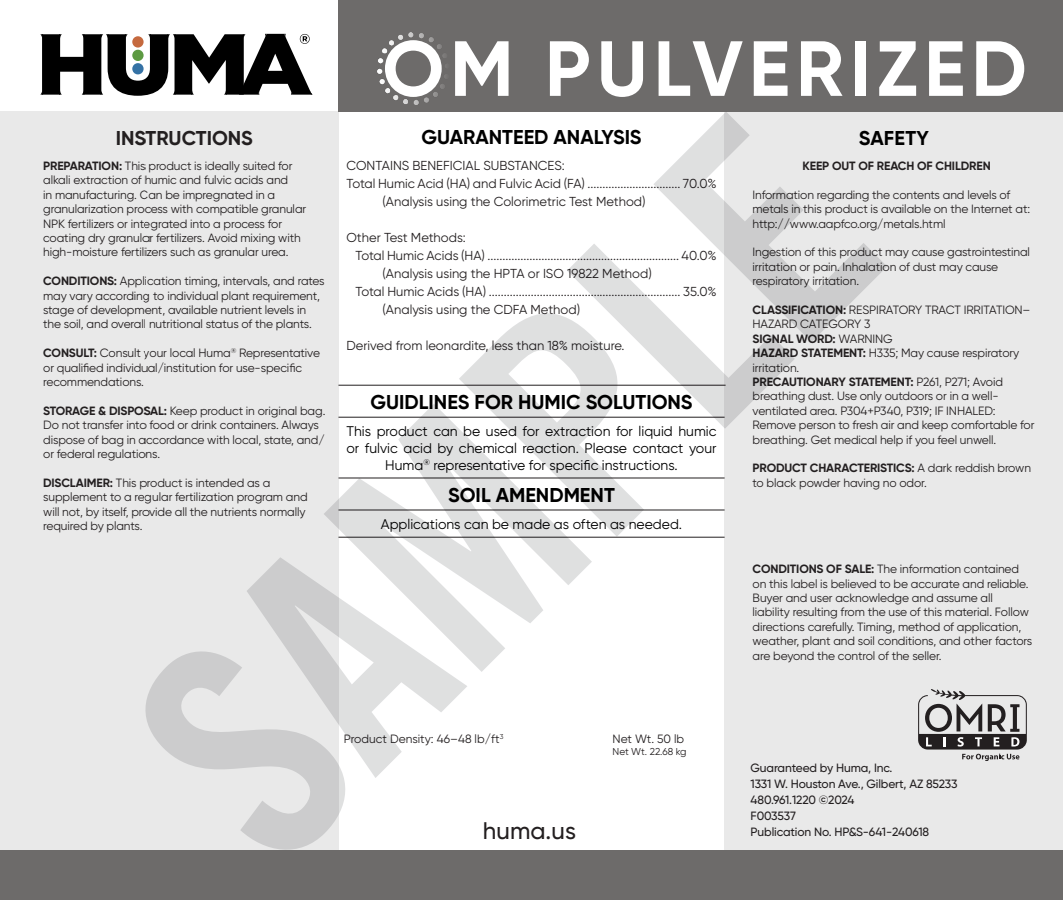
<style>
.page{position:relative;width:1063px;height:900px;background:#fff}
.page>*{position:absolute;margin:0;border:0;box-sizing:border-box;transform-origin:0 0}
.t1{font:700 78px "Gilroy";letter-spacing:.075em;color:#fff}
.t2{font:500 24px "Gilroy";color:#231f20}
.t3{font:700 20px "Gilroy";color:#000}
.t4{font:700 20px "Gilroy";color:#231f20}
.t5{font:14px/16.8px "Gilroy";color:#000;text-align:center}
.t6{font:13px "Gilroy";color:#231f20}
.t7{font:12px/14.4px "Gilroy";letter-spacing:-.01em;color:#231f20}
.t8{font:500 12px/16px "Gilroy";letter-spacing:-.01em;color:#231f20}
.t9{font:700 12px "Gilroy";letter-spacing:-.01em;color:#231f20}
.t10{font:10px "Gilroy";letter-spacing:-.005em;color:#231f20}
.s1{font-weight:700}
.s2{font-weight:400}
</style>
<div class="page">
<div style="left:0;top:112px;width:338px;height:788px;background:#e9e9e9"></div>
<div style="left:724px;top:112px;width:339px;height:788px;background:#e9e9e9"></div>
<div style="left:0;top:850px;width:1063px;height:50px;background:#6d6b6a"></div>
<div style="left:338px;top:0;width:725px;height:112px;background:#6d6b6a"></div>
<svg style="left:40px;top:34px;width:273px;height:62px"></svg>
<div style="left:132px;top:63px;width:12px;height:11px;background:#3572a5;border-radius:50%"></div>
<div style="left:132px;top:50px;width:12px;height:11px;background:#5d9a42;border-radius:50%"></div>
<div style="left:132px;top:36px;width:12px;height:12px;background:#c5693e;border-radius:50%"></div>
<img style="left:377px;top:32px;width:69px;height:72px">
<svg style="left:918px;top:689px;width:109px;height:72px"></svg>
<hr style="left:338px;top:385px;width:387px;height:1px;background:#231f20">
<hr style="left:338px;top:478px;width:386px;height:1px;background:#231f20">
<hr style="left:338px;top:510px;width:386px;height:1px;background:#231f20">
<hr style="left:338px;top:537px;width:386px;height:1px;background:#231f20">
<svg style="left:145px;top:651px;width:200px;height:199px"></svg>
<svg style="left:247px;top:557px;width:220px;height:221px"></svg>
<svg style="left:324px;top:404px;width:268px;height:268px"></svg>
<svg style="left:459px;top:313px;width:185px;height:224px;fill:#dfe0e0"></svg>
<svg style="left:567px;top:244px;width:228px;height:185px"></svg>
<svg style="left:653px;top:112px;width:234px;height:230px"></svg>
<p class="t4" style="left:116px;top:125px;width:138px">INSTRUCTIONS</p>
<p class="t7" style="left:43px;top:158px;width:265px"><span class="s1">PREPARATION:</span> This product is ideally suited for alkali extraction of humic and fulvic acids and<br>in manufacturing. Can be impregnated in a granularization process with compatible granular NPK fertilizers or integrated into a process for coating dry granular fertilizers. Avoid mixing with high-moisture fertilizers such as granular urea.</p>
<p class="t7" style="left:43px;top:274px;width:283px"><span class="s1">CONDITIONS:</span> Application timing, intervals, and rates may vary according to individual plant requirement, stage of development, available nutrient levels in the soil, and overall nutritional status of the plants.</p>
<p class="t7" style="left:43px;top:346px;width:278px"><span class="s1">CONSULT:</span> Consult your local Huma<sup>®</sup> Representative or qualified individual/institution for use-specific recommendations.</p>
<p class="t7" style="left:43px;top:403px;width:284px"><span class="s1">STORAGE &amp; DISPOSAL:</span> Keep product in original bag.<br>Do not transfer into food or drink containers. Always dispose of bag in accordance with local, state, and/ or federal regulations.</p>
<p class="t7" style="left:43px;top:475px;width:266px"><span class="s1">DISCLAIMER:</span> This product is intended as a supplement to a regular fertilization program and will not, by itself, provide all the nutrients normally required by plants.</p>
<p class="t1" style="left:382px;top:20px;width:646px">OM PULVERIZED</p>
<p class="t3" style="left:421px;top:124px;width:221px">GUARANTEED ANALYSIS</p>
<p class="t3" style="left:859px;top:125px;width:71px">SAFETY</p>
<p class="t6" style="left:346px;top:158px;width:220px">CONTAINS BENEFICIAL SUBSTANCES:</p>
<p class="t6" style="left:346px;top:176px;width:372px">Total Humic Acid (HA) and Fulvic Acid (FA) ............................... 70.0%</p>
<p class="t6" style="left:382px;top:194px;width:265px">(Analysis using the Colorimetric Test Method)</p>
<p class="t6" style="left:346px;top:230px;width:121px">Other Test Methods:</p>
<p class="t6" style="left:355px;top:248px;width:363px">Total Humic Acids (HA) ................................................................ 40.0%</p>
<p class="t6" style="left:382px;top:266px;width:271px">(Analysis using the HPTA or ISO 19822 Method)</p>
<p class="t6" style="left:355px;top:284px;width:363px">Total Humic Acids (HA) ................................................................ 35.0%</p>
<p class="t6" style="left:382px;top:302px;width:199px">(Analysis using the CDFA Method)</p>
<p class="t6" style="left:346px;top:338px;width:279px">Derived from leonardite, less than 18% moisture.</p>
<p class="t9" style="left:802px;top:158px;width:190px">KEEP OUT OF REACH OF CHILDREN</p>
<p class="t7" style="left:752px;top:187px;width:279px">Information regarding the contents and levels of metals in this product is available on the Internet at: http://www.aapfco.org/metals.html</p>
<p class="t7" style="left:752px;top:245px;width:279px">Ingestion of this product may cause gastrointestinal irritation or pain. Inhalation of dust may cause respiratory irritation.</p>
<p class="t7" style="left:752px;top:302px;width:279px"><span class="s1">CLASSIFICATION:</span> RESPIRATORY TRACT IRRITATION–<br>HAZARD CATEGORY 3</p>
<p class="t9" style="left:752px;top:331px;width:142px">SIGNAL WORD: <span class="s2">WARNING</span></p>
<p class="t7" style="left:752px;top:346px;width:268px"><span class="s1">HAZARD STATEMENT:</span> H335; May cause respiratory irritation.</p>
<p class="t7" style="left:752px;top:374px;width:283px"><span class="s1">PRECAUTIONARY STATEMENT:</span> P261, P271; Avoid breathing dust. Use only outdoors or in a well&shy;ventilated area. P304+P340, P319; IF INHALED:<br>Remove person to fresh air and keep comfortable for breathing. Get medical help if you feel unwell.</p>
<p class="t7" style="left:752px;top:461px;width:280px"><span class="s1">PRODUCT CHARACTERISTICS:</span> A dark reddish brown to black powder having no odor.</p>
<p class="t3" style="left:370px;top:390px;width:323px">GUIDLINES FOR HUMIC SOLUTIONS</p>
<p class="t5" style="left:346px;top:423px;width:372px">This product can be used for extraction for liquid humic or fulvic acid by chemical reaction. Please contact your<br>Huma<sup>®</sup> representative for specific instructions.</p>
<p class="t3" style="left:448px;top:482px;width:168px">SOIL AMENDMENT</p>
<p class="t5" style="left:381px;top:516px;width:303px">Applications can be made as often as needed.</p>
<p class="t7" style="left:752px;top:562px;width:281px"><span class="s1">CONDITIONS OF SALE:</span> The information contained on this label is believed to be accurate and reliable.<br>Buyer and user acknowledge and assume all liability resulting from the use of this material. Follow directions carefully. Timing, method of application, weather, plant and soil conditions, and other factors are beyond the control of the seller.</p>
<p class="t7" style="left:344px;top:732px;width:161px">Product Density: 46–48 lb/ft<sup>3</sup></p>
<p class="t7" style="left:612px;top:732px;width:73px">Net Wt. 50 lb</p>
<p class="t10" style="left:612px;top:746px;width:76px">Net Wt. 22.68 kg</p>
<p class="t8" style="left:750px;top:759px;width:208px">Guaranteed by Huma, Inc.<br>1331 W. Houston Ave., Gilbert, AZ 85233<br>480.961.1220 ©2024<br>F003537</p>
<h2 class="t2" style="left:483px;top:816px;width:94px">huma.us</h2>
<p class="t8" style="left:750px;top:823px;width:180px">Publication No. HP&amp;S-641-240618</p>
</div>
